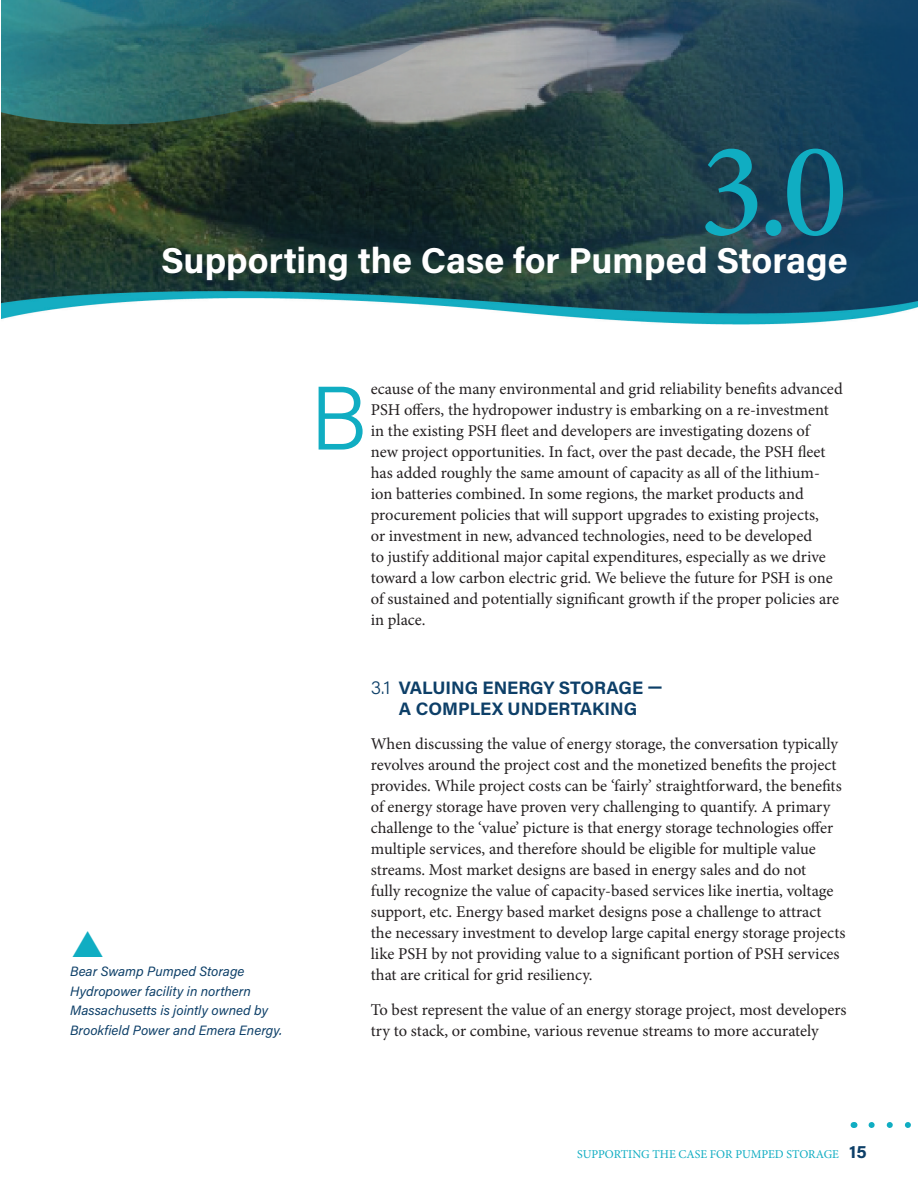
<style>
.page{position:relative;width:918px;height:1188px;background:#fff}
.page>*{position:absolute;margin:0;border:0;box-sizing:border-box;transform-origin:0 0}
.t1{font:500 135px "Minion Pro";color:#10adc2}
.t2{font:300 90px "Acumin Pro";color:#10adc2}
.t3{font:700 36px "Acumin Pro";color:#fff}
.newahead{font:700 18px/21px "Acumin Pro";color:#0d3f68;text-align:center}
.t4{font:16.5px/21px "Minion Pro";color:#231f20}
.t5{font:italic 13.5px/19.5px "Acumin Pro";color:#0d3f68}
.t6{font:12px "Minion Pro";letter-spacing:-.005em;color:#10adc2}
.s1{font-weight:300}
</style>
<div class="page">
<svg style="left:872px;top:1122px;width:39px;height:6px"></svg>
<img style="left:2px;top:0;width:916px;height:325px">
<p class="t1" style="left:699px;top:100px;width:150px">3.0</p>
<p class="t3" style="left:161px;top:235px;width:688px">Supporting the Case for Pumped Storage</p>
<p class="t5" style="left:70px;top:961px;width:213px">Bear Swamp Pumped Storage<br>Hydropower facility in northern<br>Massachusetts is jointly owned by<br>Brookfield Power and Emera Energy.</p>
<p class="t2" style="left:310px;top:356px;width:59px">B</p>
<p class="t4" style="left:371px;top:378px;width:473px">ecause of the many environmental and grid reliability benefits advanced PSH offers, the hydropower industry is embarking on a re-investment in the existing PSH fleet and developers are investigating dozens of<br>new project opportunities. In fact, over the past decade, the PSH fleet has added roughly the same amount of capacity as all of the lithium&shy;ion batteries combined. In some regions, the market products and procurement policies that will support upgrades to existing projects,<br>or investment in new, advanced technologies, need to be developed<br>to justify additional major capital expenditures, especially as we drive toward a low carbon electric grid. We believe the future for PSH is one of sustained and potentially significant growth if the proper policies are in place.</p>
<p class="newahead" style="left:371px;top:676px;width:293px"><span class="s1">3.1</span> VALUING ENERGY STORAGE —<br>A COMPLEX UNDERTAKING</p>
<p class="t4" style="left:371px;top:733px;width:476px">When discussing the value of energy storage, the conversation typically revolves around the project cost and the monetized benefits the project provides. While project costs can be ‘fairly’ straightforward, the benefits of energy storage have proven very challenging to quantify. A primary challenge to the ‘value’ picture is that energy storage technologies offer multiple services, and therefore should be eligible for multiple value streams. Most market designs are based in energy sales and do not<br>fully recognize the value of capacity-based services like inertia, voltage support, etc. Energy based market designs pose a challenge to attract the necessary investment to develop large capital energy storage projects like PSH by not providing value to a significant portion of PSH services that are critical for grid resiliency.</p>
<p class="t4" style="left:371px;top:999px;width:477px">To best represent the value of an energy storage project, most developers try to stack, or combine, various revenue streams to more accurately</p>
<p class="t6" style="left:577px;top:1146px;width:263px">SUPPORTING THE CASE FOR PUMPED STORAGE</p>
<p class="newahead" style="left:849px;top:1140px;width:19px">15</p>
</div>
